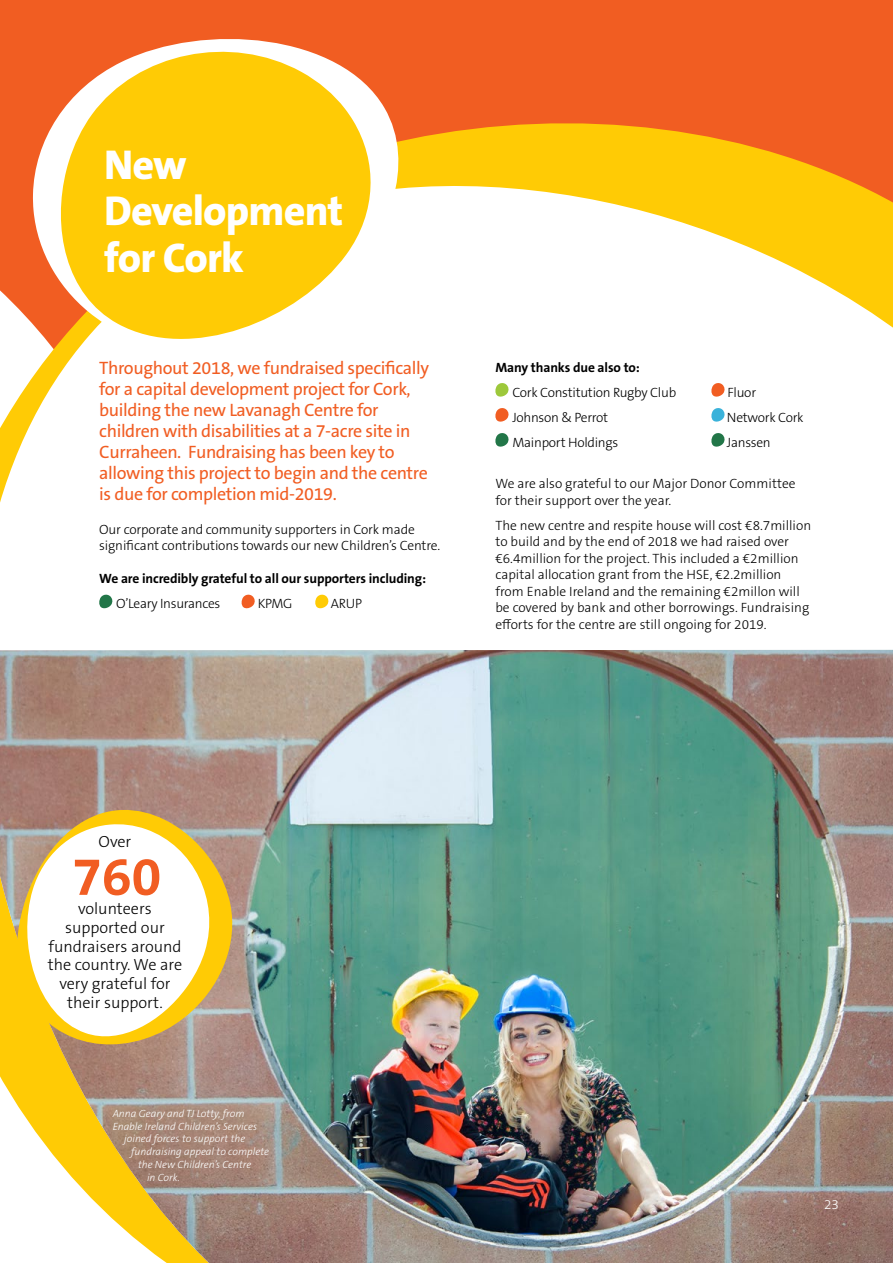
<style>
.page{position:relative;width:893px;height:1263px;background:#fff}
.page>*{position:absolute;margin:0;border:0;box-sizing:border-box;transform-origin:0 0}
.t1{font:700 54px "The Sans B W7";color:#f15d22}
.t2{font:800 42px/46.5px "The Sans B W8";letter-spacing:-.02em;color:#fff}
.t3{font:18px/21px "The Sans B W5 Plain";letter-spacing:-.02em;color:#f15d22}
.t4{font:300 16.2px/18.9px "The Sans B W3";color:#000;text-align:center}
.t5{font:300 13.5px/16.5px "The Sans B W3";color:#000}
.t6{font:300 13.5px "The Sans B W3";letter-spacing:-.02em;color:#000}
.t7{font:700 13.5px "The Sans B W7";letter-spacing:-.01em;color:#000}
.t8{font:300 13.5px "The Sans B W3";color:#fff}
.t9{font:italic 300 10.5px "The Sans B W3";color:#fff}
</style>
<div class="page">
<div style="left:0;top:0;width:893px;height:729px;background:#f15d22"></div>
<svg style="left:417px;top:123px;width:354px;height:29px;fill:#ffcb05"></svg>
<svg style="left:0;top:152px;width:893px;height:498px;background:#fef6e0"></svg>
<img style="left:0;top:650px;width:893px;height:613px">
<svg style="left:33px;top:98px;width:384px;height:275px;fill:#fff"></svg>
<svg style="left:16px;top:795px;width:222px;height:262px;background:#ba946a"></svg>
<svg style="left:17px;top:823px;width:203px;height:222px"></svg>
<svg style="left:52px;top:39px;width:326px;height:324px;background:#fdcf46"></svg>
<svg style="left:98px;top:594px;width:15px;height:15px"></svg>
<svg style="left:241px;top:594px;width:15px;height:15px"></svg>
<svg style="left:314px;top:594px;width:15px;height:15px"></svg>
<svg style="left:495px;top:383px;width:14px;height:14px"></svg>
<svg style="left:711px;top:383px;width:14px;height:14px"></svg>
<svg style="left:495px;top:408px;width:14px;height:14px"></svg>
<svg style="left:711px;top:408px;width:14px;height:14px"></svg>
<svg style="left:495px;top:433px;width:14px;height:14px"></svg>
<svg style="left:711px;top:433px;width:14px;height:14px"></svg>
<h2 class="t2" style="left:104px;top:142px;width:241px">New<br>Development for Cork</h2>
<p class="t3" style="left:99px;top:357px;width:331px">Throughout 2018, we fundraised specifically for a capital development project for Cork, building the new Lavanagh Centre for children with disabilities at a 7-acre site in Curraheen. Fundraising has been key to allowing this project to begin and the centre is due for completion mid-2019.</p>
<p class="t5" style="left:99px;top:521px;width:343px">Our corporate and community supporters in Cork made significant contributions towards our new Children’s Centre.</p>
<p class="t7" style="left:99px;top:570px;width:328px">We are incredibly grateful to all our supporters including:</p>
<p class="t6" style="left:116px;top:595px;width:106px">O’Leary Insurances</p>
<p class="t5" style="left:258px;top:595px;width:36px">KPMG</p>
<p class="t5" style="left:331px;top:595px;width:33px">ARUP</p>
<p class="t7" style="left:495px;top:358px;width:146px">Many thanks due also to:</p>
<p class="t6" style="left:512px;top:383px;width:165px">Cork Constitution Rugby Club</p>
<p class="t5" style="left:727px;top:384px;width:30px">Fluor</p>
<p class="t6" style="left:512px;top:408px;width:97px">Johnson &amp; Perrot</p>
<p class="t6" style="left:727px;top:408px;width:78px">Network Cork</p>
<p class="t6" style="left:512px;top:433px;width:107px">Mainport Holdings</p>
<p class="t6" style="left:727px;top:433px;width:45px">Janssen</p>
<p class="t5" style="left:495px;top:475px;width:302px">We are also grateful to our Major Donor Committee for their support over the year.</p>
<p class="t5" style="left:495px;top:517px;width:317px">The new centre and respite house will cost €8.7million to build and by the end of 2018 we had raised over €6.4million for the project. This included a €2million capital allocation grant from the HSE, €2.2million from Enable Ireland and the remaining €2millon will be covered by bank and other borrowings. Fundraising efforts for the centre are still ongoing for 2019.</p>
<p class="t4" style="left:99px;top:832px;width:34px">Over</p>
<h1 class="t1" style="left:72px;top:842px;width:91px">760</h1>
<p class="t4" style="left:48px;top:899px;width:136px">volunteers supported our fundraisers around the country. We are very grateful for their support.</p>
<p class="t9" style="left:113px;top:1107px;width:133px">Anna Geary and TJ Lotty, from</p>
<p class="t9" style="left:113px;top:1120px;width:146px">Enable Ireland Children’s Services</p>
<p class="t9" style="left:124px;top:1132px;width:123px">joined forces to support the</p>
<p class="t9" style="left:131px;top:1145px;width:140px">fundraising appeal to complete</p>
<p class="t9" style="left:138px;top:1158px;width:115px">the New Children’s Centre</p>
<p class="t9" style="left:147px;top:1171px;width:34px">in Cork.</p>
<p class="t8" style="left:824px;top:1196px;width:16px">23</p>
</div>
